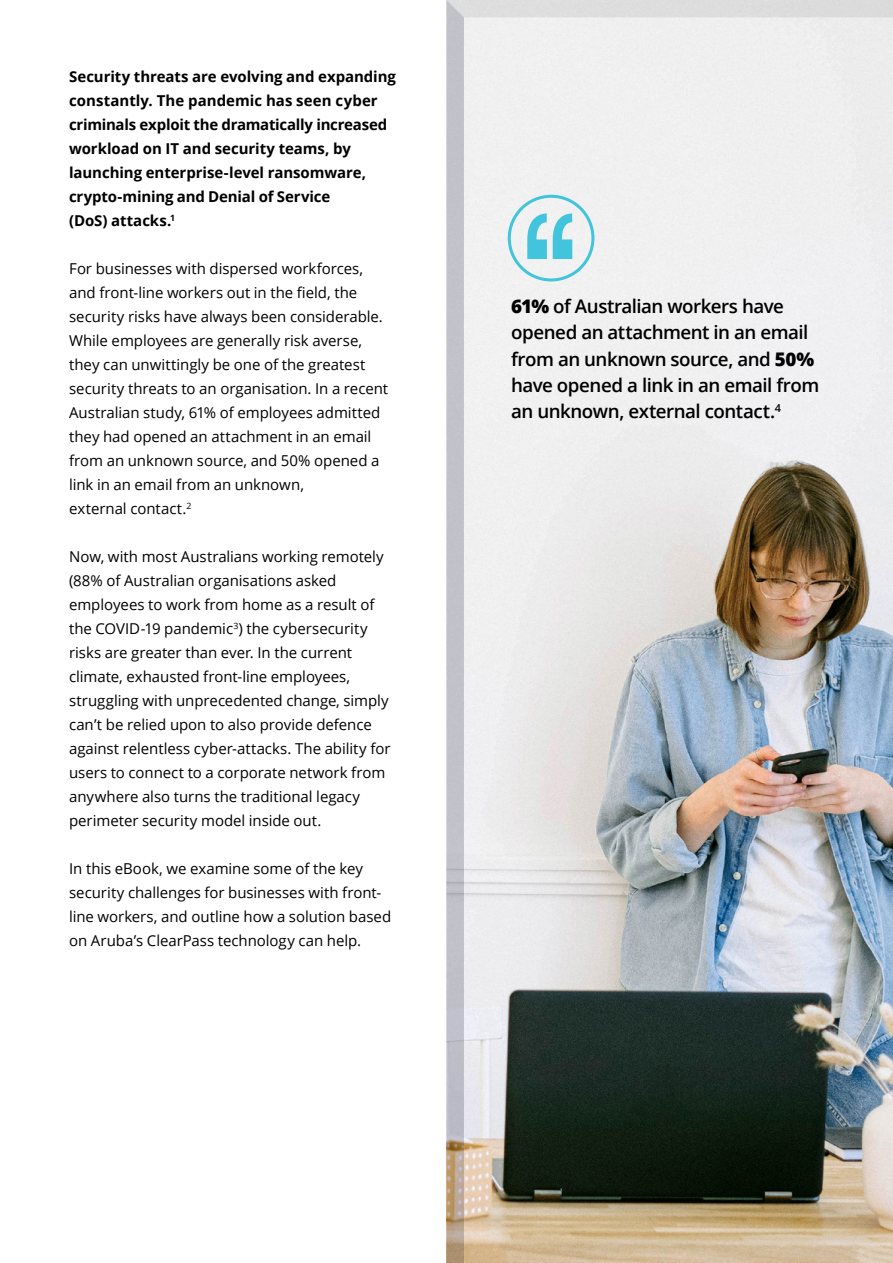
<style>
.page{position:relative;width:893px;height:1263px;background:#fff}
.page>*{position:absolute;margin:0;border:0;box-sizing:border-box;transform-origin:0 0}
.t1{font:176.4px "Helvetica Neue";color:#42c4dd}
.t2{font:600 18.75px/26.2px "Open Sans";letter-spacing:-.03em;color:#000}
.t3{font:15px/24px "Open Sans";letter-spacing:-.005em;color:#000}
.t4{font:700 15px/24px "Open Sans";letter-spacing:-.005em;color:#000}
.s1{font-weight:800}
</style>
<div class="page">
<img style="left:446px;top:0;width:447px;height:1263px">
<p class="t4" style="left:69px;top:64px;width:328px">Security threats are evolving and expanding constantly. The pandemic has seen cyber criminals exploit the dramatically increased workload on IT and security teams, by launching enterprise-level ransomware, crypto-mining and Denial of Service<br>(DoS) attacks.<sup>1</sup></p>
<p class="t3" style="left:69px;top:256px;width:321px">For businesses with dispersed workforces, and front-line workers out in the field, the security risks have always been considerable.<br>While employees are generally risk averse, they can unwittingly be one of the greatest security threats to an organisation. In a recent Australian study, 61% of employees admitted they had opened an attachment in an email from an unknown source, and 50% opened a link in an email from an unknown,<br>external contact.<sup>2</sup></p>
<p class="t3" style="left:69px;top:544px;width:323px">Now, with most Australians working remotely (88% of Australian organisations asked employees to work from home as a result of the COVID-19 pandemic<sup>3</sup>) the cybersecurity risks are greater than ever. In the current climate, exhausted front-line employees, struggling with unprecedented change, simply can’t be relied upon to also provide defence against relentless cyber-attacks. The ability for users to connect to a corporate network from anywhere also turns the traditional legacy perimeter security model inside out.</p>
<p class="t3" style="left:69px;top:856px;width:324px">In this eBook, we examine some of the key security challenges for businesses with front&shy;line workers, and outline how a solution based on Aruba’s ClearPass technology can help.</p>
<h1 class="t1" style="left:512px;top:149px;width:76px">‘‘</h1>
<p class="t2" style="left:511px;top:293px;width:310px"><span class="s1">61%</span> of Australian workers have opened an attachment in an email from an unknown source, and <span class="s1">50% </span>have opened a link in an email from an unknown, external contact.<sup>4</sup></p>
</div>
